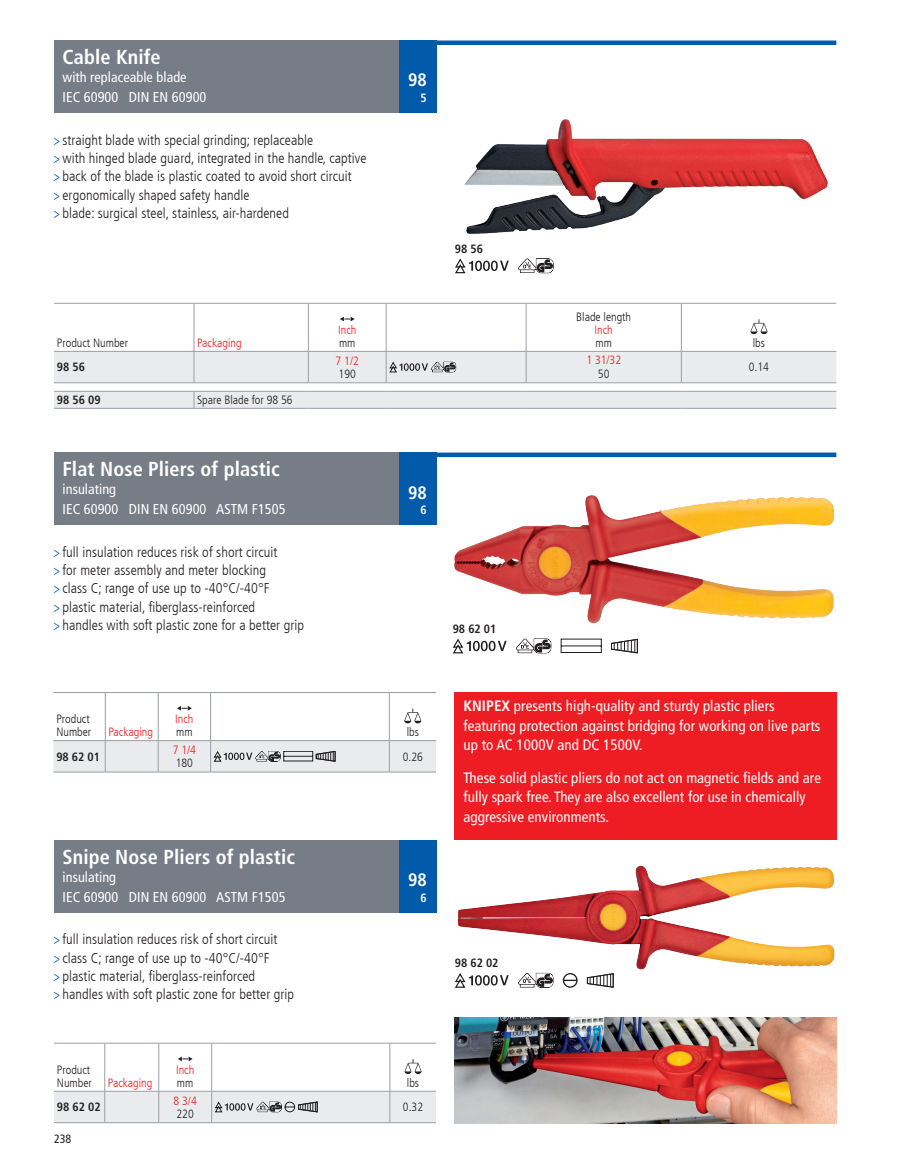
<style>
.page{position:relative;width:918px;height:1175px;background:#fff}
.page>*{position:absolute;margin:0;border:0;box-sizing:border-box;transform-origin:0 0}
.t1{font:700 condensed 20.25px "Frutiger LT Com";letter-spacing:.005em;color:#fff}
.t2{font:700 condensed 18px "Frutiger LT Com";color:#fff}
.t3{font:condensed 15px/19.5px "Frutiger LT Com";letter-spacing:.005em;color:#fff}
.t4{font:300 condensed 14.25px/18.3px "Frutiger LT Com";letter-spacing:.005em;color:#231f20}
.t5{font:condensed 14.25px/20px "Frutiger LT Com";letter-spacing:.005em;color:#fff}
.t6{font:300 condensed 12px/12.8px "Frutiger LT Com";color:#231f20}
.t7{font:300 condensed 12px "Frutiger LT Com";color:#ee1d23}
.t8{font:700 condensed 12px "Frutiger LT Com";color:#231f20}
.t9{font:700 condensed 12px "Frutiger LT Com";color:#fff}
.t10{font:condensed 12px "Frutiger LT Com";color:#231f20}
.s1{font-weight:400;color:#015aaa}
.s2{font-weight:700}
</style>
<div class="page">
<svg style="left:54px;top:352px;width:782px;height:56px;background:#eaeced"></svg>
<hr style="left:54px;top:351px;width:140px;height:1px;background:#9a9fa6">
<hr style="left:194px;top:351px;width:1px;height:31px;background:#9a9fa6">
<hr style="left:194px;top:351px;width:114px;height:1px;background:#9a9fa6">
<hr style="left:308px;top:351px;width:1px;height:31px;background:#9a9fa6">
<hr style="left:308px;top:351px;width:78px;height:1px;background:#9a9fa6">
<hr style="left:386px;top:351px;width:1px;height:31px;background:#9a9fa6">
<hr style="left:386px;top:351px;width:140px;height:1px;background:#9a9fa6">
<hr style="left:526px;top:351px;width:1px;height:31px;background:#9a9fa6">
<hr style="left:526px;top:351px;width:155px;height:1px;background:#9a9fa6">
<hr style="left:681px;top:351px;width:1px;height:31px;background:#9a9fa6">
<hr style="left:681px;top:351px;width:155px;height:1px;background:#9a9fa6">
<hr style="left:54px;top:382px;width:140px;height:1px;background:#9a9fa6">
<hr style="left:194px;top:382px;width:114px;height:1px;background:#9a9fa6">
<hr style="left:308px;top:382px;width:78px;height:1px;background:#9a9fa6">
<hr style="left:386px;top:382px;width:140px;height:1px;background:#9a9fa6">
<hr style="left:526px;top:382px;width:155px;height:1px;background:#9a9fa6">
<hr style="left:681px;top:382px;width:155px;height:1px;background:#9a9fa6">
<hr style="left:54px;top:391px;width:140px;height:1px;background:#9a9fa6">
<hr style="left:54px;top:408px;width:140px;height:1px;background:#9a9fa6">
<svg style="left:194px;top:392px;width:1px;height:16px"></svg>
<hr style="left:194px;top:391px;width:114px;height:1px;background:#9a9fa6">
<hr style="left:194px;top:408px;width:114px;height:1px;background:#9a9fa6">
<hr style="left:308px;top:408px;width:78px;height:1px;background:#9a9fa6">
<hr style="left:386px;top:408px;width:140px;height:1px;background:#9a9fa6">
<hr style="left:526px;top:408px;width:155px;height:1px;background:#9a9fa6">
<hr style="left:681px;top:408px;width:155px;height:1px;background:#9a9fa6">
<hr style="left:308px;top:391px;width:78px;height:1px;background:#9a9fa6">
<hr style="left:386px;top:391px;width:140px;height:1px;background:#9a9fa6">
<hr style="left:526px;top:391px;width:155px;height:1px;background:#9a9fa6">
<hr style="left:681px;top:391px;width:155px;height:1px;background:#9a9fa6">
<svg style="left:54px;top:303px;width:782px;height:48px"></svg>
<svg style="left:389px;top:362px;width:67px;height:10px"></svg>
<svg style="left:53px;top:692px;width:383px;height:80px"></svg>
<img style="left:454px;top:495px;width:380px;height:129px">
<svg style="left:453px;top:638px;width:54px;height:15px"></svg>
<svg style="left:516px;top:638px;width:35px;height:15px"></svg>
<svg style="left:561px;top:638px;width:41px;height:15px"></svg>
<svg style="left:611px;top:639px;width:27px;height:14px"></svg>
<div style="left:455px;top:692px;width:382px;height:148px;background:#ee1d23"></div>
<hr style="left:54px;top:1042px;width:51px;height:1px;background:#9a9fa6">
<hr style="left:105px;top:1042px;width:54px;height:1px;background:#9a9fa6">
<hr style="left:159px;top:1042px;width:53px;height:1px;background:#9a9fa6">
<hr style="left:212px;top:1042px;width:178px;height:1px;background:#9a9fa6">
<hr style="left:390px;top:1042px;width:46px;height:1px;background:#9a9fa6">
<hr style="left:54px;top:1122px;width:51px;height:1px;background:#9a9fa6">
<hr style="left:105px;top:1122px;width:54px;height:1px;background:#9a9fa6">
<hr style="left:159px;top:1122px;width:53px;height:1px;background:#9a9fa6">
<hr style="left:212px;top:1122px;width:178px;height:1px;background:#9a9fa6">
<hr style="left:390px;top:1122px;width:46px;height:1px;background:#9a9fa6">
<svg style="left:54px;top:1043px;width:382px;height:79px"></svg>
<img style="left:455px;top:1017px;width:382px;height:106px">
<img style="left:464px;top:119px;width:364px;height:115px">
<div style="left:54px;top:40px;width:345px;height:73px;background:#767d87"></div>
<div style="left:399px;top:40px;width:38px;height:73px;background:#015aaa"></div>
<hr style="left:437px;top:41px;width:399px;height:4px;background:#015aaa">
<div style="left:54px;top:452px;width:345px;height:73px;background:#767d87"></div>
<div style="left:399px;top:452px;width:38px;height:73px;background:#015aaa"></div>
<div style="left:437px;top:452px;width:399px;height:5px;background:#015aaa"></div>
<div style="left:54px;top:840px;width:345px;height:72px;background:#767d87"></div>
<div style="left:399px;top:840px;width:38px;height:72px;background:#015aaa"></div>
<img style="left:458px;top:866px;width:377px;height:104px">
<svg style="left:455px;top:258px;width:54px;height:15px"></svg>
<svg style="left:518px;top:258px;width:36px;height:15px"></svg>
<svg style="left:455px;top:973px;width:54px;height:14px"></svg>
<svg style="left:518px;top:972px;width:35px;height:15px"></svg>
<svg style="left:563px;top:973px;width:15px;height:14px"></svg>
<svg style="left:587px;top:973px;width:27px;height:14px"></svg>
<h1 class="t1" style="left:63px;top:45px;width:100px">Cable Knife</h1>
<p class="t5" style="left:63px;top:67px;width:145px">with replaceable blade<br>IEC 60900 DIN EN 60900</p>
<p class="t2" style="left:408px;top:70px;width:20px">98</p>
<p class="t9" style="left:421px;top:91px;width:8px">5</p>
<p class="t4" style="left:54px;top:131px;width:314px"><span class="s1">&gt;</span> straight blade with special grinding; replaceable<br><span class="s1">&gt;</span> with hinged blade guard, integrated in the handle, captive <span class="s1">&gt;</span> back of the blade is plastic coated to avoid short circuit<br><span class="s1">&gt;</span> ergonomically shaped safety handle<br><span class="s1">&gt;</span> blade: surgical steel, stainless, air-hardened</p>
<p class="t6" style="left:57px;top:336px;width:73px">Product Number</p>
<p class="t7" style="left:197px;top:336px;width:46px">Packaging</p>
<p class="t8" style="left:57px;top:360px;width:30px">98 56</p>
<p class="t8" style="left:57px;top:393px;width:45px">98 56 09</p>
<p class="t6" style="left:197px;top:393px;width:97px">Spare Blade for 98 56</p>
<p class="t7" style="left:338px;top:323px;width:20px">Inch</p>
<p class="t6" style="left:339px;top:336px;width:18px">mm</p>
<p class="t7" style="left:336px;top:354px;width:25px">7 1/2</p>
<p class="t6" style="left:339px;top:367px;width:19px">190</p>
<h1 class="t1" style="left:63px;top:457px;width:219px">Flat Nose Pliers of plastic</h1>
<p class="t5" style="left:63px;top:479px;width:225px">insulating<br>IEC 60900 DIN EN 60900 ASTM F1505</p>
<p class="t2" style="left:408px;top:481px;width:20px">98</p>
<p class="t9" style="left:421px;top:503px;width:8px">6</p>
<p class="t4" style="left:54px;top:543px;width:252px"><span class="s1">&gt;</span> full insulation reduces risk of short circuit<br><span class="s1">&gt;</span> for meter assembly and meter blocking<br><span class="s1">&gt;</span> class C; range of use up to -40°C/-40°F<br><span class="s1">&gt;</span> plastic material, fiberglass-reinforced<br><span class="s1">&gt;</span> handles with soft plastic zone for a better grip</p>
<p class="t6" style="left:56px;top:713px;width:36px">Product<br>Number</p>
<p class="t8" style="left:56px;top:749px;width:45px">98 62 01</p>
<p class="t7" style="left:109px;top:725px;width:46px">Packaging</p>
<p class="t7" style="left:175px;top:712px;width:20px">Inch</p>
<p class="t6" style="left:176px;top:725px;width:18px">mm</p>
<p class="t6" style="left:407px;top:725px;width:14px">lbs</p>
<p class="t7" style="left:173px;top:743px;width:25px">7 1/4</p>
<p class="t6" style="left:176px;top:756px;width:19px">180</p>
<p class="t6" style="left:403px;top:750px;width:22px">0.26</p>
<h1 class="t1" style="left:63px;top:844px;width:234px">Snipe Nose Pliers of plastic</h1>
<p class="t5" style="left:63px;top:866px;width:225px">insulating<br>IEC 60900 DIN EN 60900 ASTM F1505</p>
<p class="t2" style="left:408px;top:869px;width:20px">98</p>
<p class="t9" style="left:421px;top:890px;width:8px">6</p>
<p class="t4" style="left:54px;top:930px;width:242px"><span class="s1">&gt;</span> full insulation reduces risk of short circuit<br><span class="s1">&gt;</span> class C; range of use up to -40°C/-40°F<br><span class="s1">&gt;</span> plastic material, fiberglass-reinforced<br><span class="s1">&gt;</span> handles with soft plastic zone for better grip</p>
<p class="t6" style="left:57px;top:1063px;width:36px">Product<br>Number</p>
<p class="t8" style="left:57px;top:1099px;width:45px">98 62 02</p>
<p class="t7" style="left:108px;top:1075px;width:46px">Packaging</p>
<p class="t10" style="left:54px;top:1132px;width:19px">238</p>
<p class="t7" style="left:176px;top:1063px;width:20px">Inch</p>
<p class="t6" style="left:177px;top:1076px;width:18px">mm</p>
<p class="t6" style="left:407px;top:1076px;width:14px">lbs</p>
<p class="t7" style="left:174px;top:1093px;width:25px">8 3/4</p>
<p class="t6" style="left:177px;top:1107px;width:19px">220</p>
<p class="t6" style="left:403px;top:1100px;width:22px">0.32</p>
<p class="t8" style="left:455px;top:241px;width:30px">98 56</p>
<p class="t6" style="left:576px;top:311px;width:56px">Blade length</p>
<p class="t7" style="left:595px;top:323px;width:20px">Inch</p>
<p class="t6" style="left:596px;top:336px;width:18px">mm</p>
<p class="t6" style="left:753px;top:336px;width:14px">lbs</p>
<p class="t7" style="left:586px;top:353px;width:36px">1 31/32</p>
<p class="t6" style="left:598px;top:368px;width:13px">50</p>
<p class="t6" style="left:749px;top:361px;width:22px">0.14</p>
<p class="t8" style="left:453px;top:621px;width:45px">98 62 01</p>
<p class="t3" style="left:463px;top:696px;width:358px"><span class="s2">KNIPEX</span> presents high-quality and sturdy plastic pliers featuring protection against bridging for working on live parts up to AC 1000V and DC 1500V.</p>
<p class="t3" style="left:463px;top:767px;width:359px">These solid plastic pliers do not act on magnetic fields and are fully spark free. They are also excellent for use in chemically aggressive environments.</p>
<p class="t8" style="left:455px;top:955px;width:45px">98 62 02</p>
</div>
